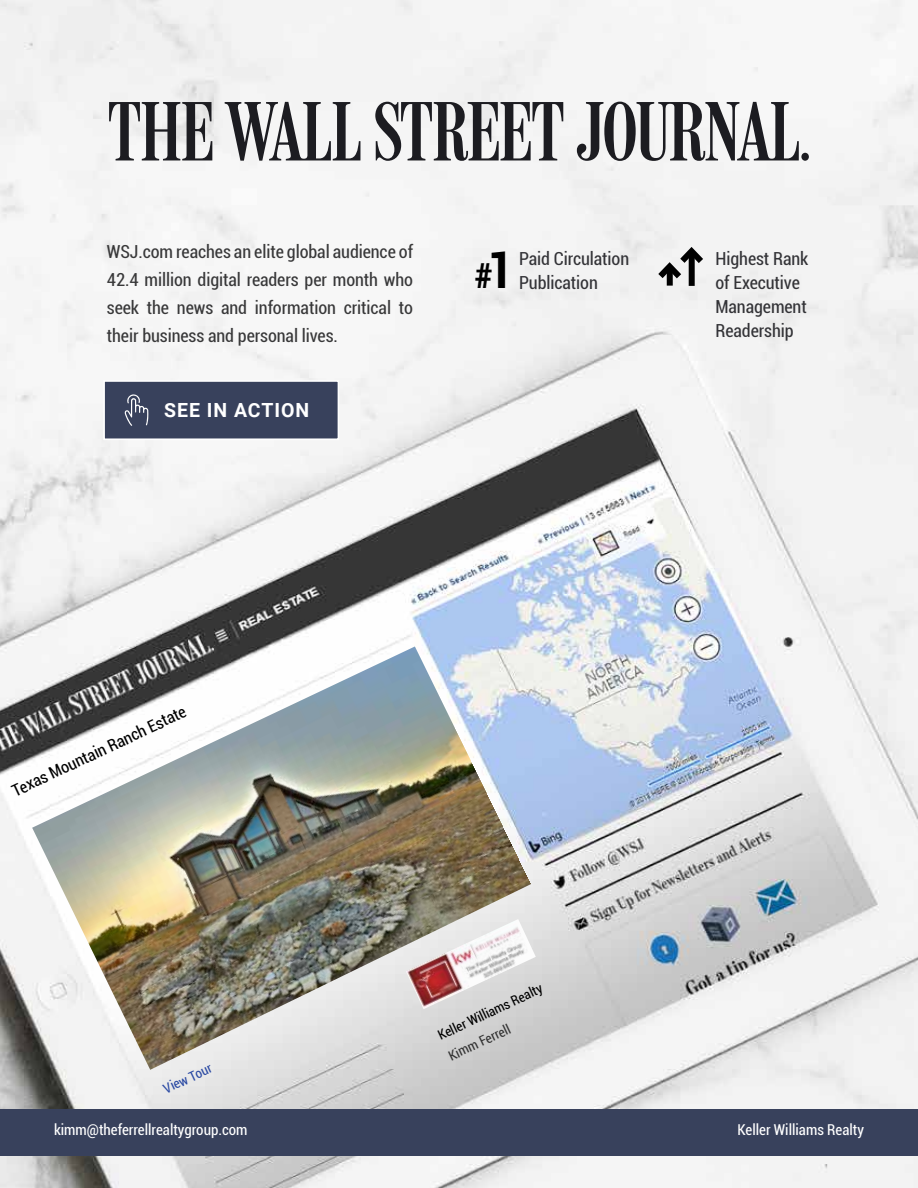
<style>
.page{position:relative;width:918px;height:1188px;background:#fff}
.page>*{position:absolute;margin:0;border:0;box-sizing:border-box;transform-origin:0 0}
.t1{font:700 condensed 34.5px "Roboto";color:#000}
.t2{font:700 19.5px "Roboto";letter-spacing:.05em;color:#fff}
.t3{font:condensed 18px/27.8px "Roboto";letter-spacing:-.005em;color:#383839;text-align:justify}
.t4{font:condensed 18px/24px "Roboto";letter-spacing:-.005em;color:#333337}
.t5{font:condensed 16.5px "Roboto";color:#000}
.t6{font:condensed 15px "Roboto";color:#fff}
.t7{font:condensed 13.5px "Roboto";color:#000}
.t8{font:condensed 13.5px "Roboto";color:#333}
.t9{font:condensed 13.5px "Roboto";color:#2b4aa3}
.s1{font-size:49.8px}
</style>
<div class="page">
<img style="left:0;top:0;width:918px;height:1188px">
<img style="left:32px;top:646px;width:499px;height:424px">
<svg style="left:109px;top:102px;width:700px;height:59px"></svg>
<div style="left:103px;top:380px;width:236px;height:60px;background:#38415c;border:2px solid #fff"></div>
<svg style="left:125px;top:394px;width:23px;height:32px"></svg>
<svg style="left:654px;top:243px;width:53px;height:40px"></svg>
<img style="left:406px;top:919px;width:130px;height:90px">
<div style="left:0;top:1109px;width:918px;height:47px;background:#38415c"></div>
<p class="t3" style="left:107px;top:238px;width:308px">WSJ.com reaches an elite global audience of 42.4 million digital readers per month who seek the news and information critical to their business and personal lives.</p>
<p class="t2" style="left:164px;top:397px;width:147px">SEE IN ACTION</p>
<h1 class="t1" style="left:475px;top:252px;width:40px">#<span class="s1">1</span></h1>
<p class="t4" style="left:519px;top:246px;width:112px">Paid Circulation</p>
<p class="t4" style="left:519px;top:270px;width:80px">Publication</p>
<p class="t4" style="left:716px;top:246px;width:94px">Highest Rank of Executive<br>Management<br>Readership</p>
<p class="t5" style="left:8px;top:781px;width:192px;rotate:-25deg">Texas Mountain Ranch Estate</p>
<p class="t9" style="left:160px;top:1081px;width:54px;rotate:-25deg">View Tour</p>
<p class="t7" style="left:435px;top:1027px;width:115px;rotate:-25deg">Keller Williams Realty</p>
<p class="t8" style="left:445px;top:1048px;width:68px;rotate:-25deg">Kimm Ferrell</p>
<p class="t6" style="left:54px;top:1120px;width:195px">kimm@theferrellrealtygroup.com</p>
<p class="t6" style="left:737px;top:1120px;width:128px">Keller Williams Realty</p>
</div>
